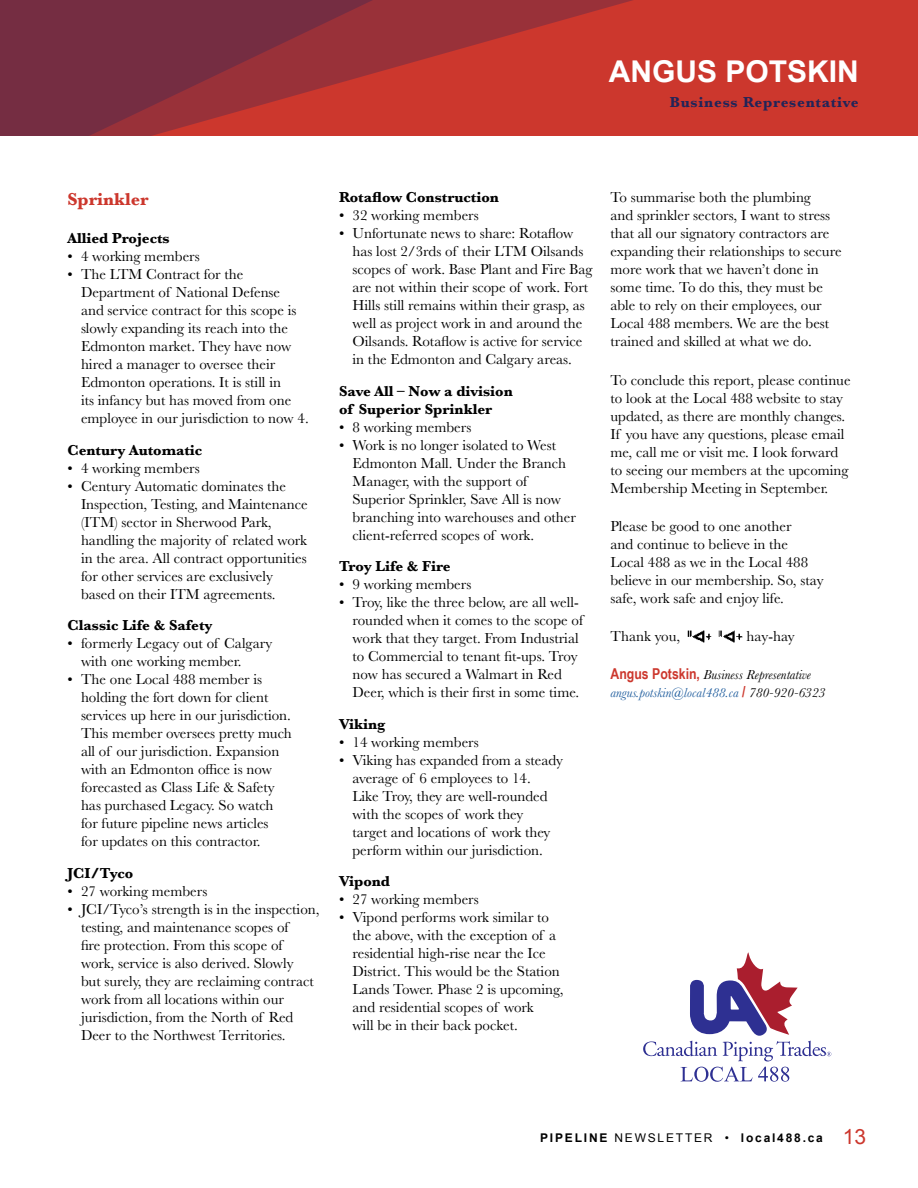
<style>
.page{position:relative;width:918px;height:1188px;background:#fff}
.page>*{position:absolute;margin:0;border:0;box-sizing:border-box;transform-origin:0 0}
.Name_heading{font:700 30px "Arial";color:#fff}
.Subhead_red{font:700 18px "Baskerville";color:#cc372d}
.body_text{font:15px/18px "Baskerville";color:#000}
.body_text_bold_space{font:700 15px/18px "Baskerville";color:#000}
.Name_title_right_page{font:700 15px "Baskerville";letter-spacing:.05em;color:#222458}
.body_text-2{font:italic 13.5px/18px "Baskerville";color:#000}
.t1{font:700 12px "Arial";letter-spacing:.15em;color:#000}
.s1{font-family:"Arial Narrow";font-weight:700;font-style:normal;font-size:15px;color:#cc372d}
.s2{color:#215e9e}
.s3{font-weight:400}
.s4{font-weight:400;font-size:21px;color:#cc372d}
</style>
<div class="page">
<div style="left:0;top:0;width:918px;height:136px;background:#cc372d"></div>
<svg style="left:0;top:0;width:633px;height:136px"></svg>
<svg style="left:681px;top:1067px;width:108px;height:15px"></svg>
<svg style="left:643px;top:952px;width:188px;height:109px"></svg>
<img style="left:688px;top:630px;width:55px;height:13px">
<p class="Name_heading" style="left:609px;top:52px;width:252px">ANGUS POTSKIN</p>
<p class="Name_title_right_page" style="left:670px;top:92px;width:190px">Business Representative</p>
<p class="Subhead_red" style="left:68px;top:187px;width:83px">Sprinkler</p>
<p class="body_text_bold_space" style="left:68px;top:230px;width:104px">Allied Projects</p>
<p class="body_text" style="left:68px;top:248px;width:134px">• 4 working members</p>
<p class="body_text" style="left:81px;top:266px;width:229px;text-indent:-14px">• The LTM Contract for the Department of National Defense<br>and service contract for this scope is slowly expanding its reach into the Edmonton market. They have now hired a manager to oversee their Edmonton operations. It is still in<br>its infancy but has moved from one employee in our jurisdiction to now 4.</p>
<p class="body_text_bold_space" style="left:68px;top:441px;width:136px">Century Automatic</p>
<p class="body_text" style="left:68px;top:459px;width:134px">• 4 working members</p>
<p class="body_text" style="left:81px;top:477px;width:228px;text-indent:-14px">• Century Automatic dominates the Inspection, Testing, and Maintenance (ITM) sector in Sherwood Park, handling the majority of related work in the area. All contract opportunities for other services are exclusively based on their ITM agreements.</p>
<p class="body_text_bold_space" style="left:68px;top:617px;width:147px">Classic Life &amp; Safety</p>
<p class="body_text" style="left:81px;top:635px;width:193px;text-indent:-14px">• formerly Legacy out of Calgary with one working member.</p>
<p class="body_text" style="left:81px;top:671px;width:212px;text-indent:-14px">• The one Local 488 member is holding the fort down for client services up here in our jurisdiction.<br>This member oversees pretty much all of our jurisdiction. Expansion with an Edmonton office is now forecasted as Class Life &amp; Safety has purchased Legacy. So watch for future pipeline news articles<br>for updates on this contractor.</p>
<p class="body_text_bold_space" style="left:68px;top:864px;width:67px">JCI/Tyco</p>
<p class="body_text" style="left:68px;top:882px;width:141px">• 27 working members</p>
<p class="body_text" style="left:81px;top:900px;width:240px;text-indent:-14px">• JCI/Tyco’s strength is in the inspection, testing, and maintenance scopes of<br>fire protection. From this scope of work, service is also derived. Slowly<br>but surely, they are reclaiming contract work from all locations within our jurisdiction, from the North of Red Deer to the Northwest Territories.</p>
<p class="body_text_bold_space" style="left:339px;top:189px;width:161px">Rotaflow Construction</p>
<p class="body_text" style="left:339px;top:207px;width:141px">• 32 working members</p>
<p class="body_text" style="left:352px;top:225px;width:242px;text-indent:-14px">• Unfortunate news to share: Rotaflow has lost 2/3rds of their LTM Oilsands scopes of work. Base Plant and Fire Bag are not within their scope of work. Fort Hills still remains within their grasp, as well as project work in and around the Oilsands. Rotaflow is active for service in the Edmonton and Calgary areas.</p>
<p class="body_text_bold_space" style="left:339px;top:382px;width:175px">Save All – Now a division of Superior Sprinkler</p>
<p class="body_text" style="left:339px;top:418px;width:134px">• 8 working members</p>
<p class="body_text" style="left:352px;top:436px;width:225px;text-indent:-14px">• Work is no longer isolated to West Edmonton Mall. Under the Branch Manager, with the support of Superior Sprinkler, Save All is now branching into warehouses and other client-referred scopes of work.</p>
<p class="body_text_bold_space" style="left:339px;top:558px;width:113px">Troy Life &amp; Fire</p>
<p class="body_text" style="left:339px;top:576px;width:134px">• 9 working members</p>
<p class="body_text" style="left:352px;top:594px;width:232px;text-indent:-14px">• Troy, like the three below, are all well&shy;rounded when it comes to the scope of work that they target. From Industrial to Commercial to tenant fit-ups. Troy now has secured a Walmart in Red Deer, which is their first in some time.</p>
<p class="body_text_bold_space" style="left:339px;top:715px;width:48px">Viking</p>
<p class="body_text" style="left:339px;top:733px;width:141px">• 14 working members</p>
<p class="body_text" style="left:352px;top:751px;width:212px;text-indent:-14px">• Viking has expanded from a steady average of 6 employees to 14.<br>Like Troy, they are well-rounded with the scopes of work they<br>target and locations of work they perform within our jurisdiction.</p>
<p class="body_text_bold_space" style="left:339px;top:873px;width:53px">Vipond</p>
<p class="body_text" style="left:339px;top:891px;width:141px">• 27 working members</p>
<p class="body_text" style="left:352px;top:909px;width:212px;text-indent:-14px">• Vipond performs work similar to the above, with the exception of a residential high-rise near the Ice<br>District. This would be the Station<br>Lands Tower. Phase 2 is upcoming, and residential scopes of work<br>will be in their back pocket.</p>
<p class="body_text" style="left:610px;top:189px;width:233px">To summarise both the plumbing<br>and sprinkler sectors, I want to stress that all our signatory contractors are expanding their relationships to secure more work that we haven’t done in some time. To do this, they must be able to rely on their employees, our Local 488 members. We are the best trained and skilled at what we do.</p>
<p class="body_text" style="left:610px;top:371px;width:242px">To conclude this report, please continue to look at the Local 488 website to stay updated, as there are monthly changes.<br>If you have any questions, please email me, call me or visit me. I look forward to seeing our members at the upcoming Membership Meeting in September.</p>
<p class="body_text" style="left:610px;top:517px;width:215px">Please be good to one another<br>and continue to believe in the<br>Local 488 as we in the Local 488 believe in our membership. So, stay safe, work safe and enjoy life.</p>
<p class="body_text" style="left:610px;top:628px;width:71px">Thank you,</p>
<p class="body_text" style="left:747px;top:628px;width:50px">hay-hay</p>
<p class="body_text-2" style="left:610px;top:666px;width:217px"><span class="s1">Angus Potskin,</span> Business Representative <span class="s2">angus.potskin@local488.ca</span> <span class="s1">/</span> 780-920-6323</p>
<p class="t1" style="left:540px;top:1130px;width:328px">PIPELINE <span class="s3">NEWSLETTER •</span> local488.ca <span class="s4">13</span></p>
</div>
